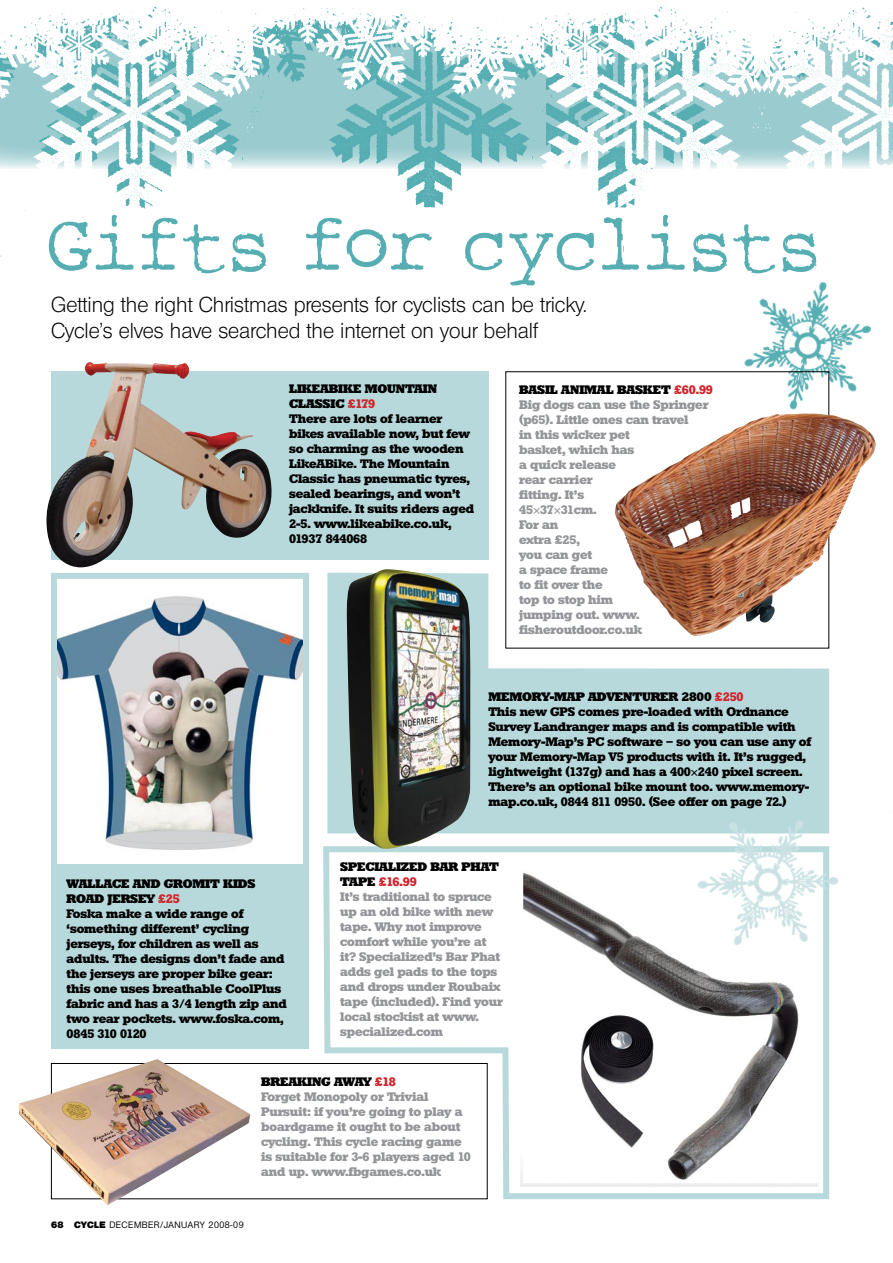
<style>
.page{position:relative;width:893px;height:1263px;background:#fff}
.page>*{position:absolute;margin:0;border:0;box-sizing:border-box;transform-origin:0 0}
.Heading{font:81px "Rough Typewriter";letter-spacing:-.045em;color:#56aeb3}
.Strap{font:300 21px/25.5px "Olympia";color:#000}
._2ndPara{font:700 12px/15px "Stafford";letter-spacing:-.01em;color:#000}
._2ndPara-2{font:700 12px/15px "Stafford";letter-spacing:-.01em;color:#939598}
._2ndPara-3{font:800 12px/15px "Stafford";letter-spacing:-.01em;color:#000}
.t1{font:500 9px "Olympia";letter-spacing:.05em;color:#000}
.s1{font-weight:700;color:#d2232a}
.s2{font-family:"Myriad Pro";font-stretch:condensed}
.s3{font-weight:800}
</style>
<div class="page">
<svg style="left:320px;top:846px;width:510px;height:354px"></svg>
<svg style="left:327px;top:573px;width:502px;height:260px;fill:#b7d9db"></svg>
<div style="left:51px;top:371px;width:437px;height:189px;background:#b7d9db"></div>
<div style="left:51px;top:1063px;width:437px;height:136px;border:1px solid #000"></div>
<img style="left:0;top:6px;width:204px;height:251px">
<img style="left:204px;top:6px;width:551px;height:202px">
<img style="left:755px;top:7px;width:138px;height:162px">
<div style="left:51px;top:864px;width:258px;height:185px;background:#b7d9db"></div>
<img style="left:46px;top:362px;width:226px;height:205px">
<img style="left:735px;top:281px;width:136px;height:145px">
<img style="left:614px;top:414px;width:210px;height:224px">
<img style="left:347px;top:569px;width:124px;height:281px">
<img style="left:58px;top:596px;width:244px;height:254px">
<div style="left:51px;top:573px;width:258px;height:476px;border:6px solid #b7d9db"></div>
<img style="left:19px;top:1059px;width:231px;height:146px">
<img style="left:520px;top:866px;width:297px;height:320px">
<img style="left:672px;top:787px;width:167px;height:190px">
<p class="Heading" style="left:45px;top:199px;width:780px">Gifts for cyclists</p>
<p class="Strap" style="left:51px;top:292px;width:537px">Getting the right Christmas presents for cyclists can be tricky.<br>Cycle’s elves have searched the internet on your behalf</p>
<p class="_2ndPara-3" style="left:289px;top:381px;width:150px">LIKEABIKE MOUNTAIN<br>CLASSIC <span class="s1">£179</span></p>
<p class="_2ndPara" style="left:289px;top:411px;width:186px">There are lots of learner bikes available now, but few so charming as the wooden<br>LikeABike. The Mountain<br>Classic has pneumatic tyres, sealed bearings, and won’t jackknife. It suits riders aged<br>2-5. www.likeabike.co.uk,<br>01937 844068</p>
<p class="_2ndPara-3" style="left:519px;top:382px;width:76px">BASIL ANIMAL</p>
<p class="_2ndPara-3" style="left:617px;top:382px;width:97px">BASKET <span class="s1">£60.99</span></p>
<p class="_2ndPara-2" style="left:519px;top:397px;width:191px">Big dogs can use the Springer (p65). Little ones can travel<br>in this wicker pet<br>basket, which has<br>a quick release<br>rear carrier<br>fitting. It’s<br>45<span class="s2">×</span>37<span class="s2">×</span>31cm.<br>For an<br>extra £25,<br>you can get<br>a space frame<br>to fit over the<br>top to stop him<br>jumping out. www. fisheroutdoor.co.uk</p>
<p class="_2ndPara-3" style="left:488px;top:689px;width:257px">MEMORY-MAP ADVENTURER 2800 <span class="s1">£250</span></p>
<p class="_2ndPara" style="left:488px;top:704px;width:324px">This new GPS comes pre-loaded with Ordnance Survey Landranger maps and is compatible with Memory-Map’s PC software – so you can use any of your Memory-Map V5 products with it. It’s rugged, lightweight (137g) and has a 400<span class="s2">×</span>240 pixel screen.<br>There’s an optional bike mount too. www.memory&shy;map.co.uk, 0844 811 0950. (See offer on page 72.)</p>
<p class="_2ndPara-3" style="left:340px;top:859px;width:160px">SPECIALIZED BAR PHAT<br>TAPE <span class="s1">£16.99</span></p>
<p class="_2ndPara-2" style="left:340px;top:889px;width:164px">It’s traditional to spruce up an old bike with new tape. Why not improve comfort while you’re at it? Specialized’s Bar Phat adds gel pads to the tops and drops under Roubaix tape (included). Find your local stockist at www. specialized.com</p>
<p class="_2ndPara-3" style="left:67px;top:876px;width:190px;text-indent:55px">E AND GROMIT KIDS<br>ROAD JERSEY <span class="s1">£25</span></p>
<p class="_2ndPara" style="left:67px;top:906px;width:222px">Foska make a wide range of ‘something different’ cycling jerseys, for children as well as adults. The designs don’t fade and the jerseys are proper bike gear: this one uses breathable CoolPlus fabric and has a 3/4 length zip and two rear pockets. www.foska.com,<br>0845 310 0120</p>
<p class="_2ndPara-3" style="left:261px;top:1074px;width:136px">BREAKING AWAY <span class="s1">£18</span></p>
<p class="_2ndPara-2" style="left:261px;top:1089px;width:211px">Forget Monopoly or Trivial<br>Pursuit: if you’re going to play a boardgame it ought to be about cycling. This cycle racing game is suitable for 3-6 players aged 10 and up. www.fbgames.co.uk</p>
<p class="_2ndPara-3" style="left:67px;top:876px;width:22px">WALLAC</p>
<p class="t1" style="left:51px;top:1219px;width:194px"><span class="s3">68 CYCLE</span> DECEMBER/JANUARY 2008-09</p>
</div>
